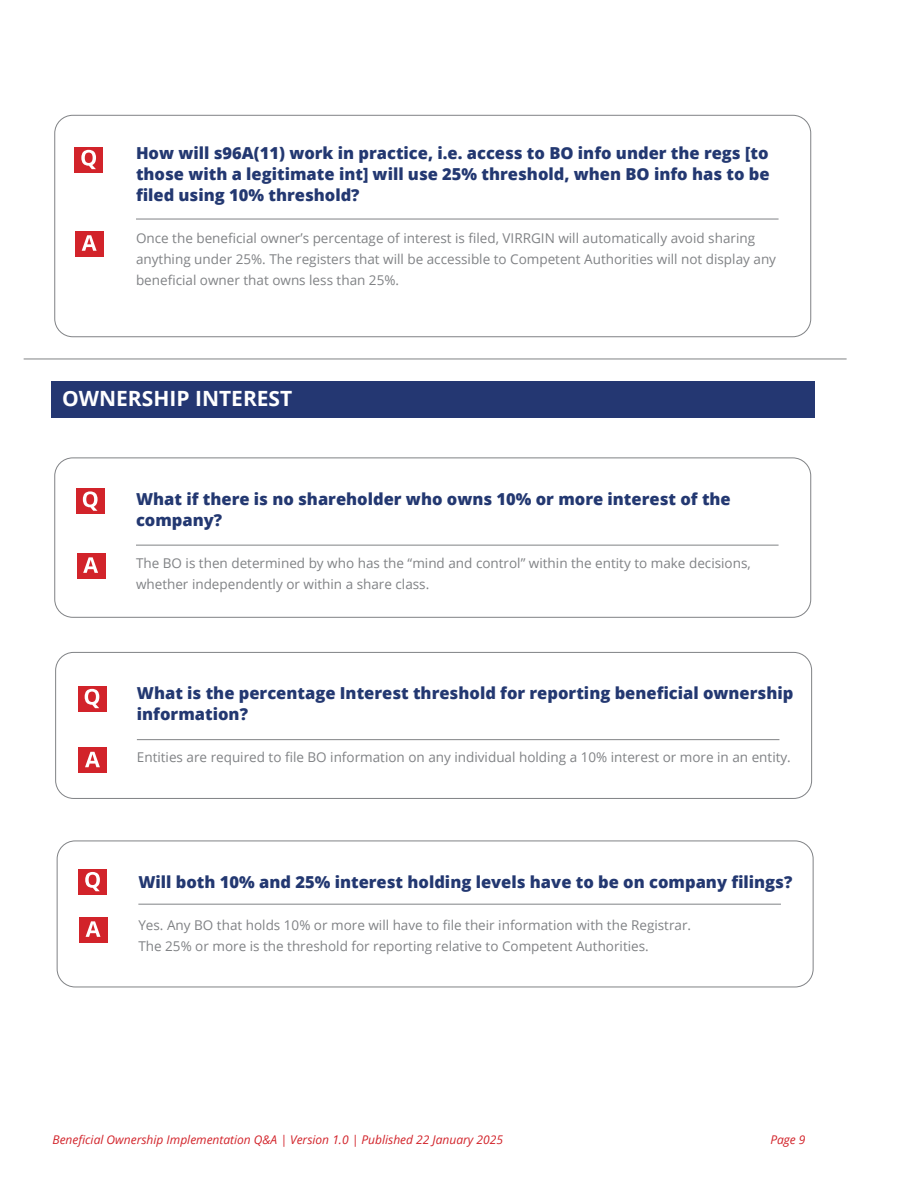
<style>
.page{position:relative;width:918px;height:1188px;background:#fff}
.page>*{position:absolute;margin:0;border:0;box-sizing:border-box;transform-origin:0 0}
.t1{font:700 21px "Open Sans";color:#fff}
.t2{font:800 16.5px/21px "Open Sans";color:#233871}
.t3{font:13.5px/21px "Open Sans";color:#808285}
.t4{font:italic 12px "Open Sans";color:#d2232a}
</style>
<div class="page">
<div style="left:54px;top:458px;width:757px;height:160px;border:1px solid #808285;border-radius:18px"></div>
<div style="left:54px;top:115px;width:757px;height:222px;border:1px solid #808285;border-radius:18px"></div>
<hr style="left:136px;top:219px;width:643px;height:1px;background:#808285">
<hr style="left:136px;top:545px;width:643px;height:1px;background:#808285">
<div style="left:51px;top:381px;width:763px;height:37px;background:#243772"></div>
<div style="left:55px;top:652px;width:757px;height:147px;border:1px solid #808285;border-radius:18px"></div>
<hr style="left:137px;top:739px;width:642px;height:1px;background:#808285">
<div style="left:57px;top:841px;width:757px;height:146px;border:1px solid #808285;border-radius:18px"></div>
<hr style="left:138px;top:904px;width:643px;height:1px;background:#808285">
<div style="left:74px;top:147px;width:29px;height:25px;background:#d2232a"></div>
<svg style="left:81px;top:150px;width:15px;height:19px"></svg>
<div style="left:75px;top:231px;width:29px;height:26px;background:#d2232a"></div>
<svg style="left:82px;top:235px;width:15px;height:16px"></svg>
<div style="left:76px;top:488px;width:29px;height:26px;background:#d2232a"></div>
<svg style="left:83px;top:491px;width:15px;height:20px"></svg>
<div style="left:77px;top:553px;width:28px;height:26px;background:#d2232a"></div>
<svg style="left:83px;top:557px;width:15px;height:16px"></svg>
<div style="left:78px;top:686px;width:29px;height:25px;background:#d2232a"></div>
<svg style="left:85px;top:689px;width:14px;height:19px"></svg>
<div style="left:78px;top:747px;width:29px;height:26px;background:#d2232a"></div>
<svg style="left:85px;top:752px;width:15px;height:15px"></svg>
<div style="left:78px;top:869px;width:29px;height:26px;background:#d2232a"></div>
<svg style="left:85px;top:872px;width:15px;height:19px"></svg>
<div style="left:79px;top:917px;width:29px;height:26px;background:#d2232a"></div>
<svg style="left:86px;top:921px;width:14px;height:16px"></svg>
<hr style="left:24px;top:359px;width:823px;height:1px;background:#818285">
<p class="t2" style="left:136px;top:142px;width:635px;text-align:justify">How will s96A(11) work in practice, i.e. access to BO info under the regs [to those with a legitimate int] will use 25% threshold, when BO info has to be filed using 10% threshold?</p>
<p class="t3" style="left:136px;top:227px;width:642px">Once the beneficial owner’s percentage of interest is filed, VIRRGIN will automatically avoid sharing anything under 25%. The registers that will be accessible to Competent Authorities will not display any beneficial owner that owns less than 25%.</p>
<h1 class="t1" style="left:62px;top:384px;width:232px">OWNERSHIP INTEREST</h1>
<p class="t2" style="left:136px;top:487px;width:596px">What if there is no shareholder who owns 10% or more interest of the company?</p>
<p class="t3" style="left:136px;top:552px;width:616px">The BO is then determined by who has the “mind and control” within the entity to make decisions, whether independently or within a share class.</p>
<p class="t2" style="left:137px;top:682px;width:658px">What is the percentage Interest threshold for reporting beneficial ownership information?</p>
<p class="t3" style="left:137px;top:746px;width:656px">Entities are required to file BO information on any individual holding a 10% interest or more in an entity.</p>
<p class="t2" style="left:138px;top:870px;width:656px">Will both 10% and 25% interest holding levels have to be on company filings?</p>
<p class="t3" style="left:138px;top:914px;width:554px">Yes. Any BO that holds 10% or more will have to file their information with the Registrar.<br>The 25% or more is the threshold for reporting relative to Competent Authorities.</p>
<p class="t4" style="left:52px;top:1131px;width:452px">Beneficial Ownership Implementation Q&amp;A | Version 1.0 | Published 22 January 2025</p>
<p class="t4" style="left:770px;top:1131px;width:37px">Page 9</p>
</div>
